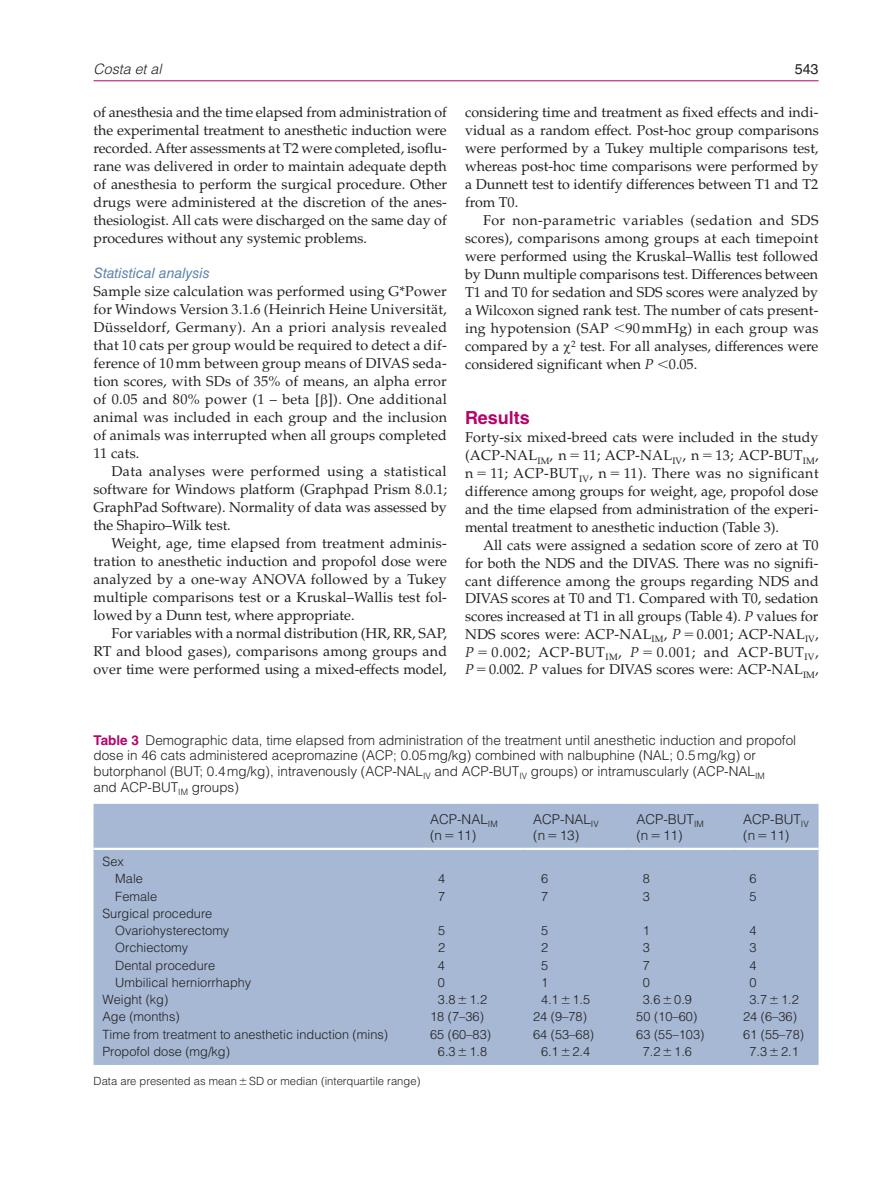
<style>
.page{position:relative;width:893px;height:1191px;background:#fff}
.page>*{position:absolute;margin:0;border:0;box-sizing:border-box;transform-origin:0 0}
.t1{font:700 18px "Helvetica LT Std";color:#b6036c}
.t2{font:14.25px/18px "Palatino LT Std";letter-spacing:-.005em;color:#231f20;text-align:justify}
.t3{font:italic 14.25px "Helvetica LT Std";color:#5e85ae}
.t4{font:14.25px "Palatino LT Std";letter-spacing:.045em;color:#231f20}
.t5{font:italic 300 14.25px "Helvetica LT Std";color:#231f20}
.t6{font:14.25px "Helvetica LT Std";color:#231f20}
.t7{font:300 13.5px/15.8px "Helvetica LT Std";color:#231f20}
.t8{font:300 12.75px/17.2px "Helvetica LT Std";color:#231f20}
.t9{font:300 11.25px "Helvetica LT Std";color:#231f20}
.s1{font-style:italic}
.s2{font-weight:700;color:#b6036c}
</style>
<div class="page">
<hr style="left:94px;top:80px;width:725px;height:1px;background:#b6036c">
<div style="left:94px;top:804px;width:725px;height:261px;background:#a6b8d3"></div>
<hr style="left:94px;top:847px;width:327px;height:3px;background:#fff">
<hr style="left:421px;top:847px;width:103px;height:3px;background:#fff">
<hr style="left:524px;top:847px;width:103px;height:3px;background:#fff">
<hr style="left:627px;top:847px;width:107px;height:3px;background:#fff">
<hr style="left:734px;top:847px;width:85px;height:3px;background:#fff">
<svg style="left:445px;top:834px;width:8px;height:3px"></svg>
<svg style="left:548px;top:834px;width:8px;height:3px"></svg>
<svg style="left:652px;top:834px;width:8px;height:3px"></svg>
<svg style="left:758px;top:834px;width:8px;height:3px"></svg>
<svg style="left:459px;top:996px;width:12px;height:9px"></svg>
<svg style="left:562px;top:996px;width:7px;height:7px"></svg>
<svg style="left:664px;top:996px;width:7px;height:7px"></svg>
<svg style="left:770px;top:996px;width:8px;height:7px"></svg>
<svg style="left:459px;top:1048px;width:7px;height:7px"></svg>
<svg style="left:562px;top:1048px;width:7px;height:7px"></svg>
<svg style="left:664px;top:1048px;width:7px;height:7px"></svg>
<svg style="left:770px;top:1048px;width:8px;height:7px"></svg>
<p class="t5" style="left:94px;top:60px;width:70px">Costa et al</p>
<p class="t6" style="left:795px;top:61px;width:25px">543</p>
<p class="t2" style="left:94px;top:103px;width:355px">of anesthesia and the time elapsed from administration of the experimental treatment to anesthetic induction were recorded. After assessments at T2 were completed, isoflu&shy;rane was delivered in order to maintain adequate depth of anesthesia to perform the surgical procedure. Other drugs were administered at the discretion of the anes&shy;thesiologist. All cats were discharged on the same day of procedures without any systemic problems.</p>
<p class="t3" style="left:94px;top:265px;width:118px">Statistical analysis</p>
<p class="t2" style="left:94px;top:282px;width:355px">Sample size calculation was performed using G*Power for Windows Version 3.1.6 (Heinrich Heine Universität, Düsseldorf, Germany). An a priori analysis revealed that 10 cats per group would be required to detect a dif&shy;ference of 10 mm between group means of DIVAS seda&shy;tion scores, with SDs of 35% of means, an alpha error of 0.05 and 80% power (1 – beta [ ]). One additional animal was included in each group and the inclusion of animals was interrupted when all groups completed 11 cats.</p>
<p class="t2" style="left:94px;top:462px;width:355px;text-indent:18px">Data analyses were performed using a statistical software for Windows platform (Graphpad Prism 8.0.1; GraphPad Software). Normality of data was assessed by the Shapiro–Wilk test.</p>
<p class="t2" style="left:94px;top:534px;width:355px;text-indent:18px">Weight, age, time elapsed from treatment adminis&shy;tration to anesthetic induction and propofol dose were analyzed by a one-way ANOVA followed by a Tukey multiple comparisons test or a Kruskal–Wallis test fol&shy;lowed by a Dunn test, where appropriate.</p>
<p class="t2" style="left:94px;top:624px;width:355px;text-indent:18px">For variables with a normal distribution (HR, RR, SAP, RT and blood gases), comparisons among groups and over time were performed using a mixed-effects model,</p>
<p class="t2" style="left:465px;top:103px;width:355px">considering time and treatment as fixed effects and indi&shy;vidual as a random effect. Post-hoc group comparisons were performed by a Tukey multiple comparisons test, whereas post-hoc time comparisons were performed by a Dunnett test to identify differences between T1 and T2 from T0.</p>
<p class="t2" style="left:465px;top:211px;width:355px;text-indent:18px">For non-parametric variables (sedation and SDS scores), comparisons among groups at each timepoint were performed using the Kruskal–Wallis test followed by Dunn multiple comparisons test. Differences between T1 and T0 for sedation and SDS scores were analyzed by a Wilcoxon signed rank test. The number of cats present&shy;ing hypotension (SAP 90 mmHg) in each group was compared by a <sup>2</sup> test. For all analyses, differences were considered significant when <span class="s1">P</span> 0.05.</p>
<p class="t1" style="left:465px;top:407px;width:66px">Results</p>
<p class="t2" style="left:465px;top:429px;width:355px">Forty-six mixed-breed cats were included in the study (ACP-NAL<sub>IM</sub>, n 11; ACP-NAL<sub>IV</sub>, n 13; ACP-BUT<sub>IM</sub>, n 11; ACP-BUT<sub>IV</sub>, n 11). There was no significant difference among groups for weight, age, propofol dose and the time elapsed from administration of the experi&shy;mental treatment to anesthetic induction (Table 3).</p>
<p class="t2" style="left:465px;top:537px;width:355px;text-indent:18px">All cats were assigned a sedation score of zero at T0 for both the NDS and the DIVAS. There was no signifi&shy;cant difference among the groups regarding NDS and DIVAS scores at T0 and T1. Compared with T0, sedation scores increased at T1 in all groups (Table 4). <span class="s1">P</span> values for NDS scores were: ACP-NAL<sub>IM</sub>, <span class="s1">P</span> 0.001; ACP-NAL<sub>IV</sub>, <span class="s1">P</span></p>
<p class="t2" style="left:465px;top:643px;width:355px;text-align:right">0.001; and ACP-BUT<sub>IV</sub>,<br><span class="s1">P</span> 0.002. <span class="s1">P</span> values for DIVAS scores were: ACP-NAL<sub>IM</sub>,</p>
<p class="t4" style="left:492px;top:643px;width:149px">0.002; ACP-BUT<sub>IM</sub>, <span class="s1">P</span></p>
<p class="t7" style="left:94px;top:731px;width:704px"><span class="s2">Table 3</span> Demographic data, time elapsed from administration of the treatment until anesthetic induction and propofol dose in 46 cats administered acepromazine (ACP; 0.05mg/kg) combined with nalbuphine (NAL; 0.5mg/kg) or butorphanol (BUT; 0.4mg/kg), intravenously (ACP-NAL<sub>IV</sub> and ACP-BUT<sub>IV</sub> groups) or intramuscularly (ACP-NAL<sub>IM<br></sub>and ACP-BUT<sub>IM</sub> groups)</p>
<p class="t7" style="left:430px;top:811px;width:69px">ACP-NAL<sub>IM </sub>(n 11)</p>
<p class="t7" style="left:533px;top:811px;width:67px">ACP-NAL<sub>IV </sub>(n 13)</p>
<p class="t7" style="left:636px;top:811px;width:69px">ACP-BUT<sub>IM </sub>(n 11)</p>
<p class="t7" style="left:743px;top:811px;width:67px">ACP-BUT<sub>IV </sub>(n 11)</p>
<p class="t8" style="left:115px;top:853px;width:29px;text-indent:-13px">Sex<br>Male</p>
<p class="t8" style="left:438px;top:870px;width:9px">4</p>
<p class="t8" style="left:541px;top:870px;width:9px">6</p>
<p class="t8" style="left:643px;top:870px;width:9px">8</p>
<p class="t8" style="left:750px;top:870px;width:9px">6</p>
<p class="t8" style="left:115px;top:887px;width:43px">Female</p>
<p class="t8" style="left:438px;top:887px;width:9px">7</p>
<p class="t8" style="left:541px;top:887px;width:9px">7</p>
<p class="t8" style="left:643px;top:887px;width:9px">3</p>
<p class="t8" style="left:750px;top:887px;width:9px">5</p>
<p class="t8" style="left:115px;top:904px;width:116px;text-indent:-13px">Surgical procedure<br>Ovariohysterectomy</p>
<p class="t8" style="left:438px;top:922px;width:9px">5</p>
<p class="t8" style="left:541px;top:922px;width:9px">5</p>
<p class="t8" style="left:643px;top:922px;width:9px">1</p>
<p class="t8" style="left:750px;top:922px;width:9px">4</p>
<p class="t8" style="left:115px;top:939px;width:74px">Orchiectomy</p>
<p class="t8" style="left:438px;top:939px;width:9px">2</p>
<p class="t8" style="left:541px;top:939px;width:9px">2</p>
<p class="t8" style="left:643px;top:939px;width:9px">3</p>
<p class="t8" style="left:750px;top:939px;width:9px">3</p>
<p class="t8" style="left:115px;top:956px;width:101px">Dental procedure</p>
<p class="t8" style="left:438px;top:956px;width:9px">4</p>
<p class="t8" style="left:541px;top:956px;width:9px">5</p>
<p class="t8" style="left:643px;top:956px;width:9px">7</p>
<p class="t8" style="left:749px;top:956px;width:9px">4</p>
<p class="t8" style="left:115px;top:973px;width:138px">Umbilical herniorrhaphy</p>
<p class="t8" style="left:438px;top:973px;width:9px">0</p>
<p class="t8" style="left:541px;top:973px;width:9px">1</p>
<p class="t8" style="left:643px;top:973px;width:9px">0</p>
<p class="t8" style="left:749px;top:973px;width:9px">0</p>
<p class="t8" style="left:102px;top:991px;width:67px">Weight (kg)</p>
<p class="t8" style="left:438px;top:991px;width:51px">3.8 1.2</p>
<p class="t8" style="left:541px;top:991px;width:51px">4.1 1.5</p>
<p class="t8" style="left:643px;top:991px;width:51px">3.6 0.9</p>
<p class="t8" style="left:749px;top:991px;width:51px">3.7 1.2</p>
<p class="t8" style="left:102px;top:1008px;width:79px">Age (months)</p>
<p class="t8" style="left:430px;top:1008px;width:55px">18 (7–36)</p>
<p class="t8" style="left:533px;top:1008px;width:55px">24 (9–78)</p>
<p class="t8" style="left:636px;top:1008px;width:62px">50 (10–60)</p>
<p class="t8" style="left:743px;top:1008px;width:55px">24 (6–36)</p>
<p class="t8" style="left:102px;top:1025px;width:287px">Time from treatment to anesthetic induction (mins)</p>
<p class="t8" style="left:430px;top:1025px;width:62px">65 (60–83)</p>
<p class="t8" style="left:533px;top:1025px;width:62px">64 (53–68)</p>
<p class="t8" style="left:636px;top:1025px;width:70px">63 (55–103)</p>
<p class="t8" style="left:743px;top:1025px;width:62px">61 (55–78)</p>
<p class="t8" style="left:102px;top:1042px;width:129px">Propofol dose (mg/kg)</p>
<p class="t8" style="left:438px;top:1042px;width:51px">6.3 1.8</p>
<p class="t8" style="left:541px;top:1042px;width:51px">6.1 2.4</p>
<p class="t8" style="left:643px;top:1042px;width:51px">7.2 1.6</p>
<p class="t8" style="left:749px;top:1042px;width:51px">7.3 2.1</p>
<p class="t9" style="left:94px;top:1074px;width:328px">Data are presented as mean SD or median (interquartile range)</p>
</div>
